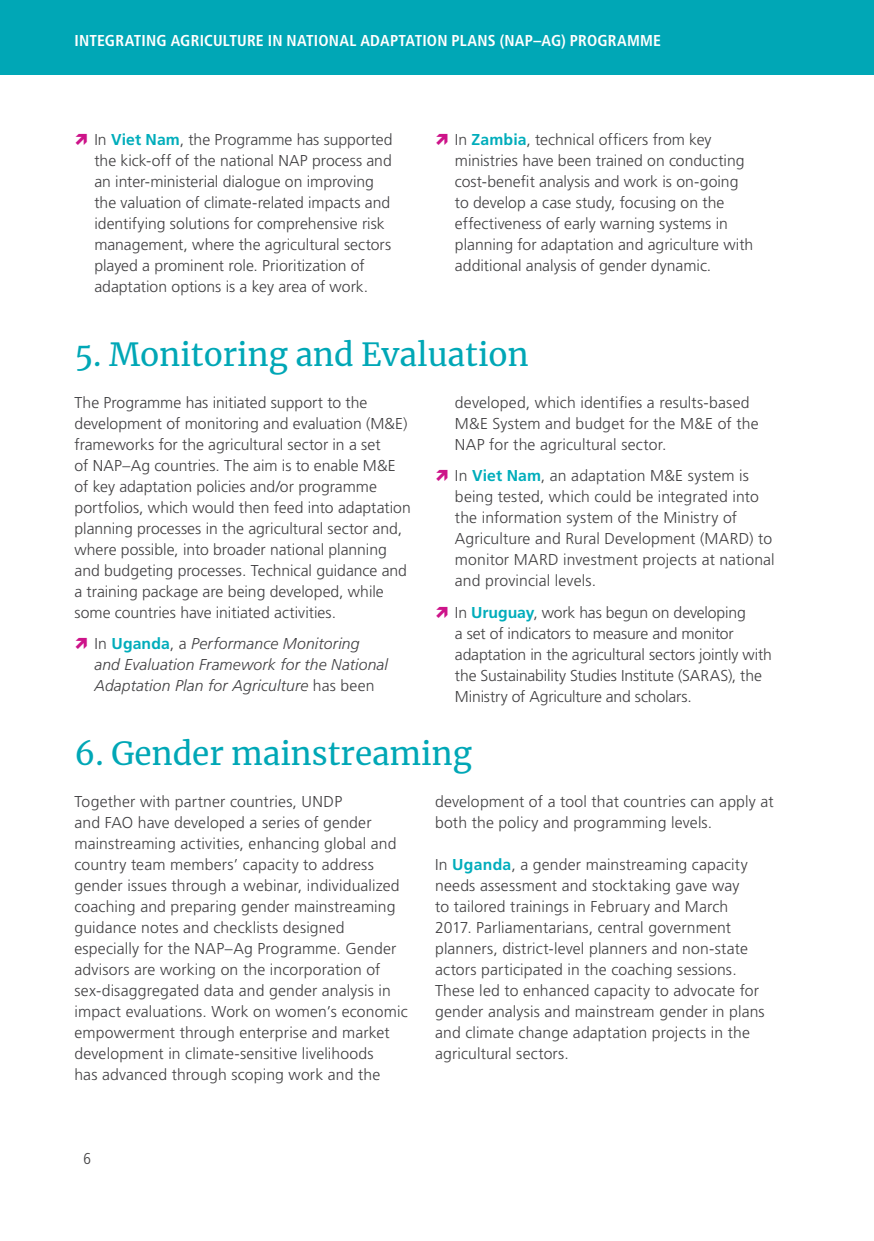
<style>
.page{position:relative;width:874px;height:1241px;background:#fff}
.page>*{position:absolute;margin:0;border:0;box-sizing:border-box;transform-origin:0 0}
.t1{font:31.5px "Merriweather";color:#00a7b6}
.copy{font:300 15.75px/21px "Frutiger LT Pro";letter-spacing:.005em;color:#414042}
.bullets{font:300 15.75px/21px "Frutiger LT Pro";letter-spacing:.01em;color:#414042}
.t2{font:italic 300 15.75px/21px "Frutiger LT Pro";letter-spacing:.01em;color:#414042}
.t3{font:700 condensed 15.75px "Frutiger LT Pro";letter-spacing:.01em;color:#fff}
.t4{font:300 condensed 15.75px "Frutiger LT Pro";color:#414042}
.s1{font-weight:700;color:#00adbb}
.s2{font-style:normal}
.s3{font-weight:700;font-style:normal;color:#00adbb}
</style>
<div class="page">
<div style="left:0;top:0;width:873px;height:75px;background:#00a7b6"></div>
<p class="t3" style="left:74px;top:31px;width:588px">INTEGRATING AGRICULTURE IN NATIONAL ADAPTATION PLANS (NAP–AG) PROGRAMME</p>
<p class="copy" style="left:94px;top:129px;width:299px">In <span class="s1">Viet Nam</span>, the Programme has supported the kick-off of the national NAP process and an inter-ministerial dialogue on improving the valuation of climate-related impacts and identifying solutions for comprehensive risk management, where the agricultural sectors played a prominent role. Prioritization of adaptation options is a key area of work.</p>
<p class="copy" style="left:454px;top:129px;width:300px">In <span class="s1">Zambia</span>, technical officers from key ministries have been trained on conducting cost-benefit analysis and work is on-going to develop a case study, focusing on the effectiveness of early warning systems in planning for adaptation and agriculture with additional analysis of gender dynamic.</p>
<h1 class="t1" style="left:74px;top:332px;width:455px">5. Monitoring and Evaluation</h1>
<p class="copy" style="left:74px;top:392px;width:338px">The Programme has initiated support to the development of monitoring and evaluation (M&amp;E) frameworks for the agricultural sector in a set<br>of NAP–Ag countries. The aim is to enable M&amp;E of key adaptation policies and/or programme portfolios, which would then feed into adaptation planning processes in the agricultural sector and, where possible, into broader national planning and budgeting processes. Technical guidance and a training package are being developed, while some countries have initiated activities.</p>
<p class="t2" style="left:94px;top:633px;width:295px"><span class="s2">In</span> <span class="s3">Uganda</span><span class="s2">, a</span> Performance Monitoring and Evaluation Framework for the National<br>Adaptation Plan for Agriculture <span class="s2">has been</span></p>
<p class="copy" style="left:454px;top:392px;width:305px">developed, which identifies a results-based<br>M&amp;E System and budget for the M&amp;E of the<br>NAP for the agricultural sector.</p>
<p class="copy" style="left:454px;top:465px;width:321px">In <span class="s1">Viet Nam</span>, an adaptation M&amp;E system is being tested, which could be integrated into the information system of the Ministry of Agriculture and Rural Development (MARD) to monitor MARD investment projects at national and provincial levels.</p>
<p class="copy" style="left:454px;top:602px;width:318px">In <span class="s1">Uruguay</span>, work has begun on developing<br>a set of indicators to measure and monitor adaptation in the agricultural sectors jointly with the Sustainability Studies Institute (SARAS), the Ministry of Agriculture and scholars.</p>
<h1 class="t1" style="left:74px;top:731px;width:398px">6. Gender mainstreaming</h1>
<p class="copy" style="left:74px;top:791px;width:334px">Together with partner countries, UNDP<br>and FAO have developed a series of gender mainstreaming activities, enhancing global and country team members’ capacity to address gender issues through a webinar, individualized coaching and preparing gender mainstreaming guidance notes and checklists designed especially for the NAP–Ag Programme. Gender advisors are working on the incorporation of sex-disaggregated data and gender analysis in impact evaluations. Work on women’s economic empowerment through enterprise and market development in climate-sensitive livelihoods<br>has advanced through scoping work and the</p>
<p class="copy" style="left:435px;top:791px;width:340px">development of a tool that countries can apply at both the policy and programming levels.</p>
<p class="bullets" style="left:435px;top:854px;width:331px">In <span class="s1">Uganda</span>, a gender mainstreaming capacity needs assessment and stocktaking gave way<br>to tailored trainings in February and March 2017. Parliamentarians, central government planners, district-level planners and non-state actors participated in the coaching sessions.<br>These led to enhanced capacity to advocate for gender analysis and mainstream gender in plans and climate change adaptation projects in the agricultural sectors.</p>
<p class="t4" style="left:84px;top:1149px;width:9px">6</p>
</div>
